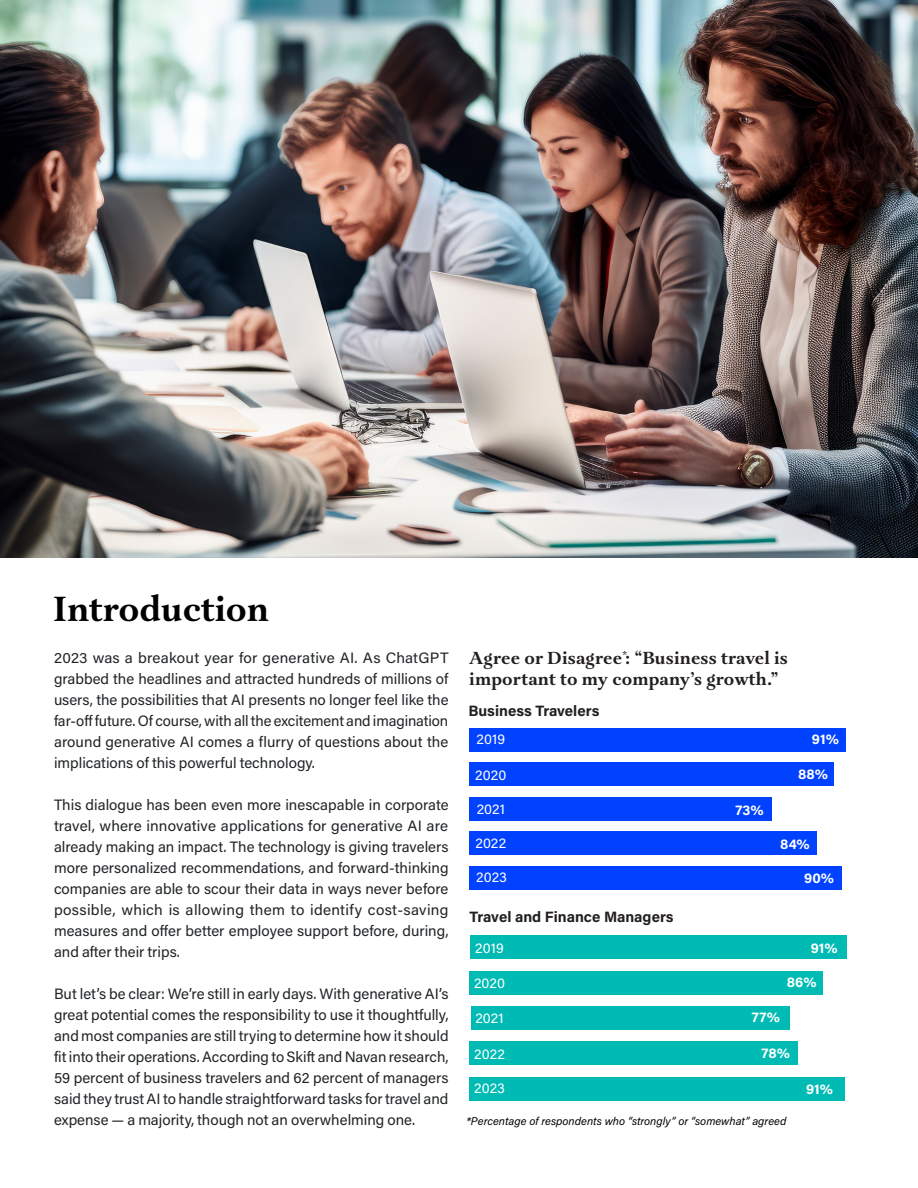
<style>
.page{position:relative;width:918px;height:1188px;background:#fff}
.page>*{position:absolute;margin:0;border:0;box-sizing:border-box;transform-origin:0 0}
.t1{font:700 36px "Aria Text G2";color:#000}
.t2{font:700 18px/21.6px "Aria Text G2";letter-spacing:.01em;color:#231f20}
.Body{font:15px/21px "Acumin Pro";color:#212427;text-align:justify}
.t3{font:700 15px "Acumin Pro";color:#231f20}
.t4{font:14.25px "Acumin Pro";letter-spacing:.005em;color:#fff}
.t5{font:700 14.25px "Acumin Pro";letter-spacing:.005em;color:#fff}
.t6{font:italic 11.25px "Acumin Pro";color:#000}
</style>
<div class="page">
<img style="left:0;top:0;width:918px;height:558px">
<div style="left:469px;top:762px;width:365px;height:24px;background:#0042ff"></div>
<div style="left:469px;top:831px;width:348px;height:24px;background:#0042ff"></div>
<div style="left:469px;top:866px;width:373px;height:24px;background:#0042ff"></div>
<div style="left:469px;top:797px;width:303px;height:24px;background:#0042ff"></div>
<div style="left:470px;top:935px;width:377px;height:24px;background:#00bbb4"></div>
<div style="left:470px;top:1077px;width:375px;height:24px;background:#00bbb4"></div>
<div style="left:470px;top:971px;width:353px;height:24px;background:#00bbb4"></div>
<div style="left:471px;top:1006px;width:318px;height:24px;background:#00bbb4"></div>
<div style="left:470px;top:1041px;width:328px;height:24px;background:#00bbb4"></div>
<div style="left:469px;top:728px;width:377px;height:24px;background:#0042ff"></div>
<p class="t1" style="left:53px;top:587px;width:217px">Introduction</p>
<p class="Body" style="left:54px;top:647px;width:396px">2023 was a breakout year for generative AI. As ChatGPT grabbed the headlines and attracted hundreds of millions of users, the possibilities that AI presents no longer feel like the far-off future. Of course, with all the excitement and imagination around generative AI comes a flurry of questions about the implications of this powerful technology.</p>
<p class="Body" style="left:54px;top:794px;width:396px">This dialogue has been even more inescapable in corporate travel, where innovative applications for generative AI are already making an impact. The technology is giving travelers more personalized recommendations, and forward-thinking companies are able to scour their data in ways never before possible, which is allowing them to identify cost-saving measures and offer better employee support before, during, and after their trips.</p>
<p class="Body" style="left:54px;top:983px;width:396px">But let’s be clear: We’re still in early days. With generative AI’s great potential comes the responsibility to use it thoughtfully, and most companies are still trying to determine how it should fit into their operations. According to Skift and Navan research, 59 percent of business travelers and 62 percent of managers said they trust AI to handle straightforward tasks for travel and expense — a majority, though not an overwhelming one.</p>
<p class="t2" style="left:469px;top:648px;width:320px">Agree or Disagree<sup>*</sup>: “Business travel is important to my company’s growth.”</p>
<p class="t3" style="left:469px;top:700px;width:132px">Business Travelers</p>
<p class="t4" style="left:477px;top:729px;width:30px">2019</p>
<p class="t5" style="left:812px;top:729px;width:29px">91%</p>
<p class="t4" style="left:475px;top:765px;width:33px">2020</p>
<p class="t5" style="left:798px;top:764px;width:31px">88%</p>
<p class="t4" style="left:477px;top:799px;width:30px">2021</p>
<p class="t5" style="left:735px;top:800px;width:30px">73%</p>
<p class="t4" style="left:475px;top:833px;width:32px">2022</p>
<p class="t5" style="left:780px;top:834px;width:31px">84%</p>
<p class="t4" style="left:476px;top:868px;width:32px">2023</p>
<p class="t5" style="left:804px;top:868px;width:31px">90%</p>
<p class="t3" style="left:470px;top:906px;width:206px">Travel and Finance Managers</p>
<p class="t4" style="left:475px;top:939px;width:30px">2019</p>
<p class="t5" style="left:811px;top:938px;width:29px">91%</p>
<p class="t4" style="left:474px;top:974px;width:33px">2020</p>
<p class="t5" style="left:787px;top:972px;width:31px">86%</p>
<p class="t4" style="left:475px;top:1009px;width:30px">2021</p>
<p class="t5" style="left:752px;top:1007px;width:30px">77%</p>
<p class="t4" style="left:474px;top:1044px;width:32px">2022</p>
<p class="t5" style="left:761px;top:1043px;width:30px">78%</p>
<p class="t4" style="left:474px;top:1078px;width:32px">2023</p>
<p class="t5" style="left:806px;top:1079px;width:29px">91%</p>
<p class="t6" style="left:467px;top:1113px;width:321px">*Percentage of respondents who “strongly” or “somewhat” agreed</p>
</div>
